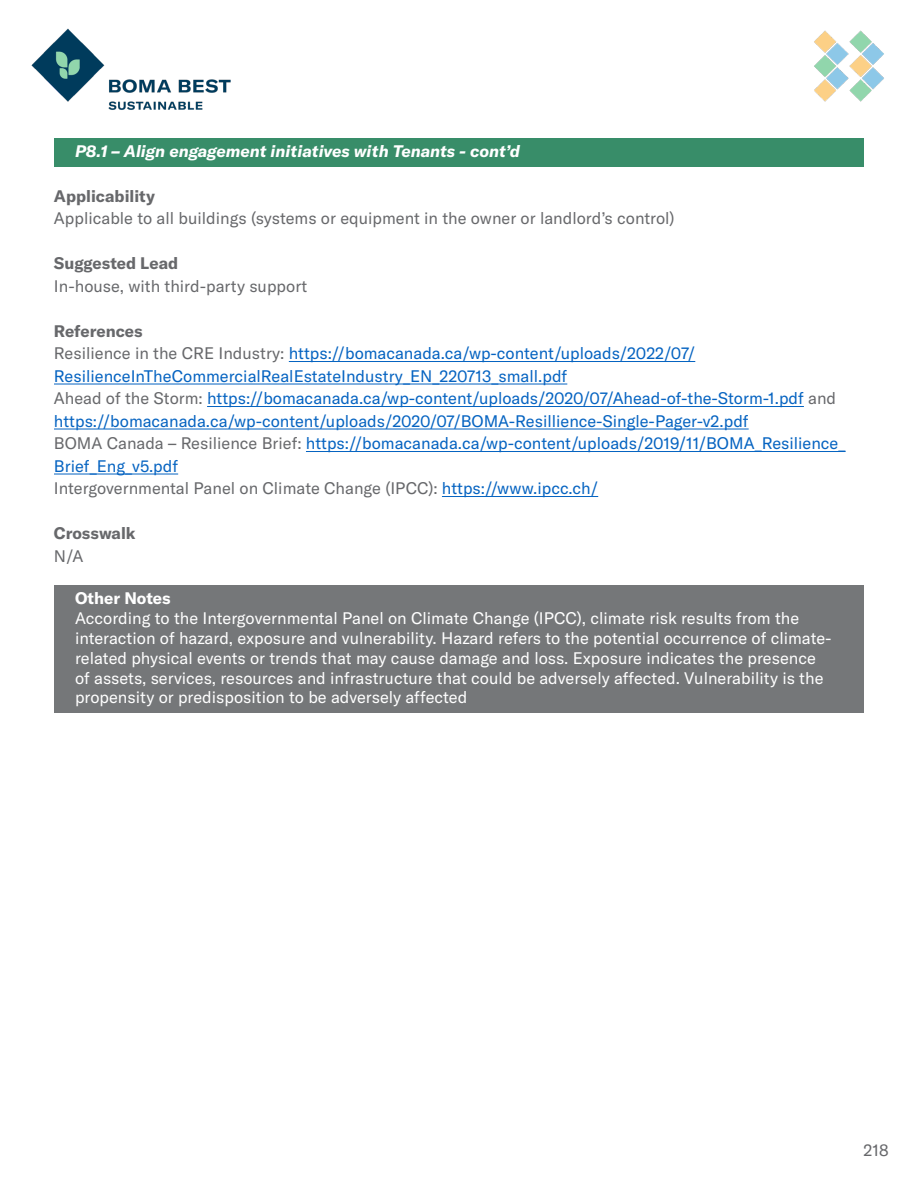
<style>
.page{position:relative;width:918px;height:1188px;background:#fff}
.page>*{position:absolute;margin:0;border:0;box-sizing:border-box;transform-origin:0 0}
.t1{font:16.5px/22.5px "GT America";color:#0563c1}
.t2{font:16.5px/19.8px "GT America";color:#fff}
.t3{font:16.5px "GT America";color:#67686b}
.t4{font:italic 700 16.5px "GT America";color:#fff}
.t5{font:700 16.5px "GT America";color:#67686b}
.t6{font:700 16.5px "GT America";color:#fff}
.s1{font-weight:700;color:#67686b}
.s2{color:#67686b}
</style>
<div class="page">
<img style="left:31px;top:28px;width:200px;height:82px">
<img style="left:814px;top:30px;width:70px;height:72px">
<div style="left:54px;top:138px;width:810px;height:28px;background:#388d69"></div>
<hr style="left:289px;top:361px;width:406px;height:1px;background:#0563c1">
<hr style="left:54px;top:384px;width:513px;height:1px;background:#0563c1">
<hr style="left:207px;top:406px;width:597px;height:1px;background:#0563c1">
<hr style="left:54px;top:429px;width:695px;height:1px;background:#0563c1">
<hr style="left:306px;top:451px;width:540px;height:1px;background:#0563c1">
<hr style="left:54px;top:474px;width:124px;height:1px;background:#0563c1">
<hr style="left:442px;top:496px;width:156px;height:1px;background:#0563c1">
<div style="left:54px;top:585px;width:810px;height:29px;background:#757779"></div>
<div style="left:54px;top:605px;width:810px;height:108px;background:#757779"></div>
<p class="t4" style="left:75px;top:141px;width:446px">P8.1 – Align engagement initiatives with Tenants - cont’d</p>
<p class="t5" style="left:54px;top:186px;width:103px">Applicability</p>
<p class="t3" style="left:54px;top:209px;width:622px">Applicable to all buildings (systems or equipment in the owner or landlord’s control)</p>
<p class="t5" style="left:54px;top:253px;width:126px">Suggested Lead</p>
<p class="t3" style="left:54px;top:276px;width:255px">In-house, with third-party support</p>
<p class="t1" style="left:54px;top:320px;width:793px"><span class="s1">References<br></span><span class="s2">Resilience in the CRE Industry:</span> https://bomacanada.ca/wp-content/uploads/2022/07/ ResilienceInTheCommercialRealEstateIndustry_EN_220713_small.pdf<br><span class="s2">Ahead of the Storm:</span> https://bomacanada.ca/wp-content/uploads/2020/07/Ahead-of-the-Storm-1.pdf <span class="s2">and </span>https://bomacanada.ca/wp-content/uploads/2020/07/BOMA-Resillience-Single-Pager-v2.pdf<br><span class="s2">BOMA Canada – Resilience Brief:</span> https://bomacanada.ca/wp-content/uploads/2019/11/BOMA_Resilience_ Brief_Eng_v5.pdf<br><span class="s2">Intergovernmental Panel on Climate Change (IPCC):</span> https://www.ipcc.ch/</p>
<p class="t5" style="left:54px;top:523px;width:83px">Crosswalk</p>
<p class="t3" style="left:54px;top:546px;width:31px">N/A</p>
<p class="t6" style="left:75px;top:588px;width:97px">Other Notes</p>
<p class="t2" style="left:75px;top:608px;width:758px">According to the Intergovernmental Panel on Climate Change (IPCC), climate risk results from the interaction of hazard, exposure and vulnerability. Hazard refers to the potential occurrence of climate&shy;related physical events or trends that may cause damage and loss. Exposure indicates the presence of assets, services, resources and infrastructure that could be adversely affected. Vulnerability is the propensity or predisposition to be adversely affected</p>
<p class="t3" style="left:864px;top:1140px;width:27px">218</p>
</div>
